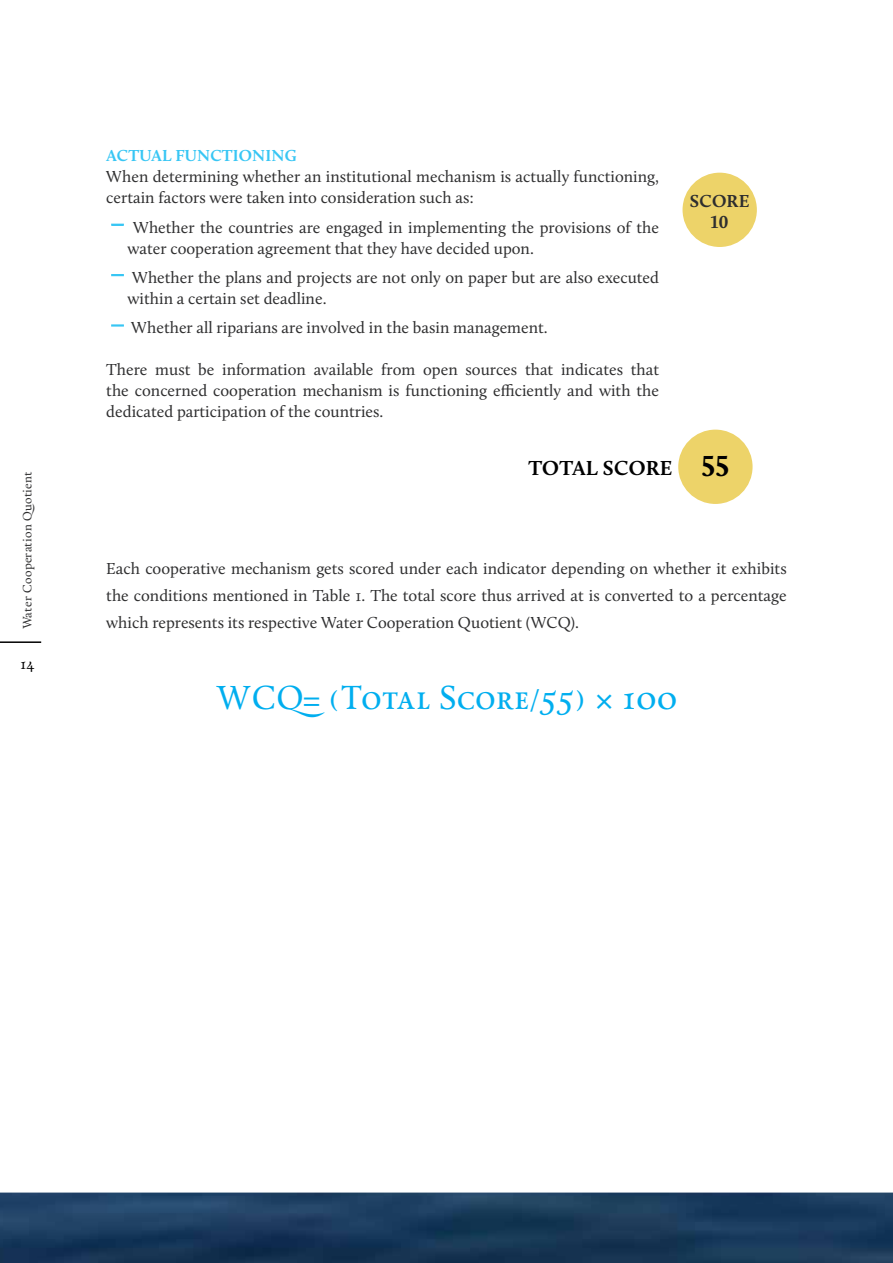
<style>
.page{position:relative;width:893px;height:1263px;background:#fff}
.page>*{position:absolute;margin:0;border:0;box-sizing:border-box;transform-origin:0 0}
.t1{font:33px "Calendas Plus";letter-spacing:.025em;color:#00aeef}
.t2{font:700 21px "Calluna";letter-spacing:.015em;color:#000}
.t3{font:700 18px/21px "Calluna";letter-spacing:.015em;color:#2e2e2f;text-align:center}
.t4{font:16.5px/21px "Calluna";color:#2e2e2f}
.t5{font:700 16.5px "Calluna";color:#38c6f4}
.t6{font:15px "Calendas Plus";color:#000}
.t7{font:12px "Calendas Plus";letter-spacing:.025em;color:#2e2e2f}
.s1{font-size:30px}
</style>
<div class="page">
<img style="left:0;top:1192px;width:893px;height:71px">
<hr style="left:0;top:641px;width:41px;height:2px;background:#000">
<svg style="left:111px;top:224px;width:13px;height:2px"></svg>
<svg style="left:111px;top:274px;width:13px;height:2px"></svg>
<svg style="left:111px;top:324px;width:13px;height:3px"></svg>
<div style="left:682px;top:173px;width:75px;height:74px;background:#edd369;border-radius:50%"></div>
<div style="left:678px;top:430px;width:75px;height:74px;background:#edd369;border-radius:50%"></div>
<p class="t7" style="left:19px;top:629px;width:159px;rotate:-90deg">Water Cooperation Quotient</p>
<p class="t6" style="left:21px;top:652px;width:16px">14</p>
<p class="t5" style="left:106px;top:145px;width:13px">ACTU</p>
<p class="t5" style="left:151px;top:145px;width:45px">AL FUNCTI</p>
<p class="t5" style="left:239px;top:145px;width:26px">ONING</p>
<p class="t4" style="left:106px;top:166px;width:554px">When determining whether an institutional mechanism is actually functioning, certain factors were taken into consideration such as:</p>
<p class="t4" style="left:128px;top:216px;width:533px;text-indent:6px">Whether the countries are engaged in implementing the provisions of the water cooperation agreement that they have decided upon.</p>
<p class="t4" style="left:128px;top:267px;width:533px">Whether the plans and projects are not only on paper but are also executed within a certain set deadline.</p>
<p class="t4" style="left:131px;top:317px;width:418px">Whether all riparians are involved in the basin management.</p>
<p class="t4" style="left:106px;top:359px;width:554px;text-align:justify">There must be information available from open sources that indicates that the concerned cooperation mechanism is functioning efficiently and with the dedicated participation of the countries.</p>
<p class="t3" style="left:690px;top:190px;width:60px">SCORE<br>10</p>
<p class="t2" style="left:528px;top:455px;width:202px">TOTAL SCORE <span class="s1">55</span></p>
<p class="t4" style="left:106px;top:555px;width:682px;line-height:27px;text-align:justify">Each cooperative mechanism gets scored under each indicator depending on whether it exhibits the conditions mentioned in Table 1. The total score thus arrived at is converted to a percentage which represents its respective Water Cooperation Quotient (WCQ).</p>
<h1 class="t1" style="left:216px;top:673px;width:463px">WCQ= (Total Score/55) × 100</h1>
</div>
